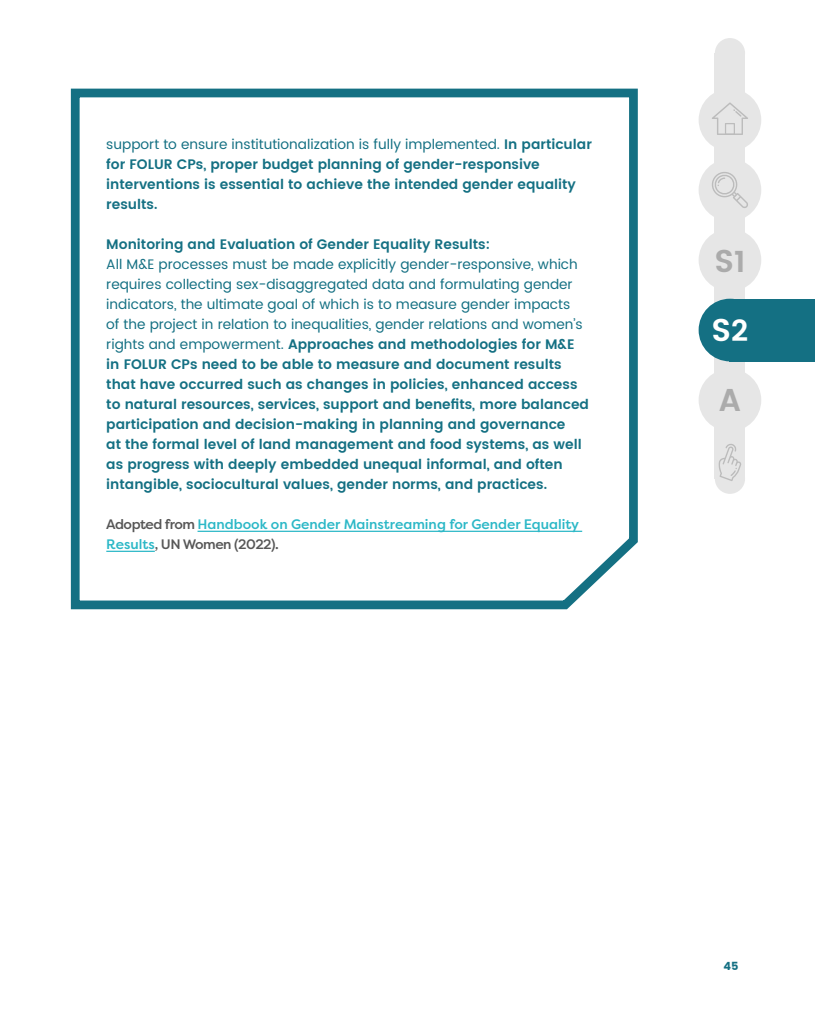
<style>
.page{position:relative;width:815px;height:1028px;background:#fff}
.page>*{position:absolute;margin:0;border:0;box-sizing:border-box;transform-origin:0 0}
.t1{font:600 31.5px "Poppins";color:#ababab}
.t2{font:600 31.5px "Poppins";color:#fff}
.t3{font:600 13.75px/20px "Poppins";color:#147083}
.t4{font:500 13.75px/20px "Filson Pro";color:#2cb8c7}
.t5{font:700 11.25px "Poppins";color:#147083}
.s1{font-weight:400}
.s2{color:#575757}
.s3{font-size:29.75px}
</style>
<div class="page">
<div style="left:715px;top:53px;width:30px;height:426px;background:#e6e6e6"></div>
<div style="left:715px;top:38px;width:30px;height:30px;background:#e6e6e6;border-radius:50%"></div>
<div style="left:715px;top:463px;width:30px;height:31px;background:#e6e6e6;border-radius:50%"></div>
<div style="left:729px;top:299px;width:86px;height:62px;background:#147083"></div>
<div style="left:699px;top:299px;width:62px;height:62px;background:#147083;border-radius:50%"></div>
<div style="left:699px;top:369px;width:62px;height:62px;background:#e6e6e6;border-radius:50%"></div>
<div style="left:699px;top:229px;width:62px;height:62px;background:#e6e6e6;border-radius:50%"></div>
<div style="left:699px;top:159px;width:62px;height:62px;background:#e6e6e6;border-radius:50%"></div>
<svg style="left:712px;top:172px;width:36px;height:36px"></svg>
<div style="left:699px;top:89px;width:62px;height:62px;background:#e6e6e6;border-radius:50%"></div>
<svg style="left:712px;top:102px;width:36px;height:33px"></svg>
<div style="left:725px;top:123px;width:10px;height:12px;border:1px solid #bcbcbc"></div>
<svg style="left:719px;top:444px;width:22px;height:37px"></svg>
<svg style="left:70px;top:88px;width:568px;height:522px"></svg>
<p class="t3" style="left:106px;top:134px;width:487px"><span class="s1">support to ensure institutionalization is fully implemented.</span> In particular for FOLUR CPs, proper budget planning of gender-responsive interventions is essential to achieve the intended gender equality results.</p>
<p class="t3" style="left:106px;top:234px;width:385px">Monitoring and Evaluation of Gender Equality Results:</p>
<p class="t3" style="left:106px;top:254px;width:484px"><span class="s1">All M&amp;E processes must be made explicitly gender-responsive, which requires collecting sex-disaggregated data and formulating gender indicators, the ultimate goal of which is to measure gender impacts<br>of the project in relation to inequalities, gender relations and women’s rights and empowerment.</span> Approaches and methodologies for M&amp;E in FOLUR CPs need to be able to measure and document results that have occurred such as changes in policies, enhanced access to natural resources, services, support and benefits, more balanced participation and decision-making in planning and governance<br>at the formal level of land management and food systems, as well as progress with deeply embedded unequal informal, and often intangible, sociocultural values, gender norms, and practices.</p>
<p class="t4" style="left:106px;top:514px;width:474px"><span class="s2">Adopted from</span> Handbook on Gender Mainstreaming for Gender Equality<br>Results<span class="s2">, UN Women (2022).</span></p>
<h1 class="t1" style="left:714px;top:237px;width:33px">S<span class="s3">1</span></h1>
<h1 class="t2" style="left:712px;top:306px;width:38px">S<span class="s3">2</span></h1>
<h1 class="t1" style="left:719px;top:376px;width:24px">A</h1>
<p class="t5" style="left:724px;top:959px;width:16px">45</p>
</div>
